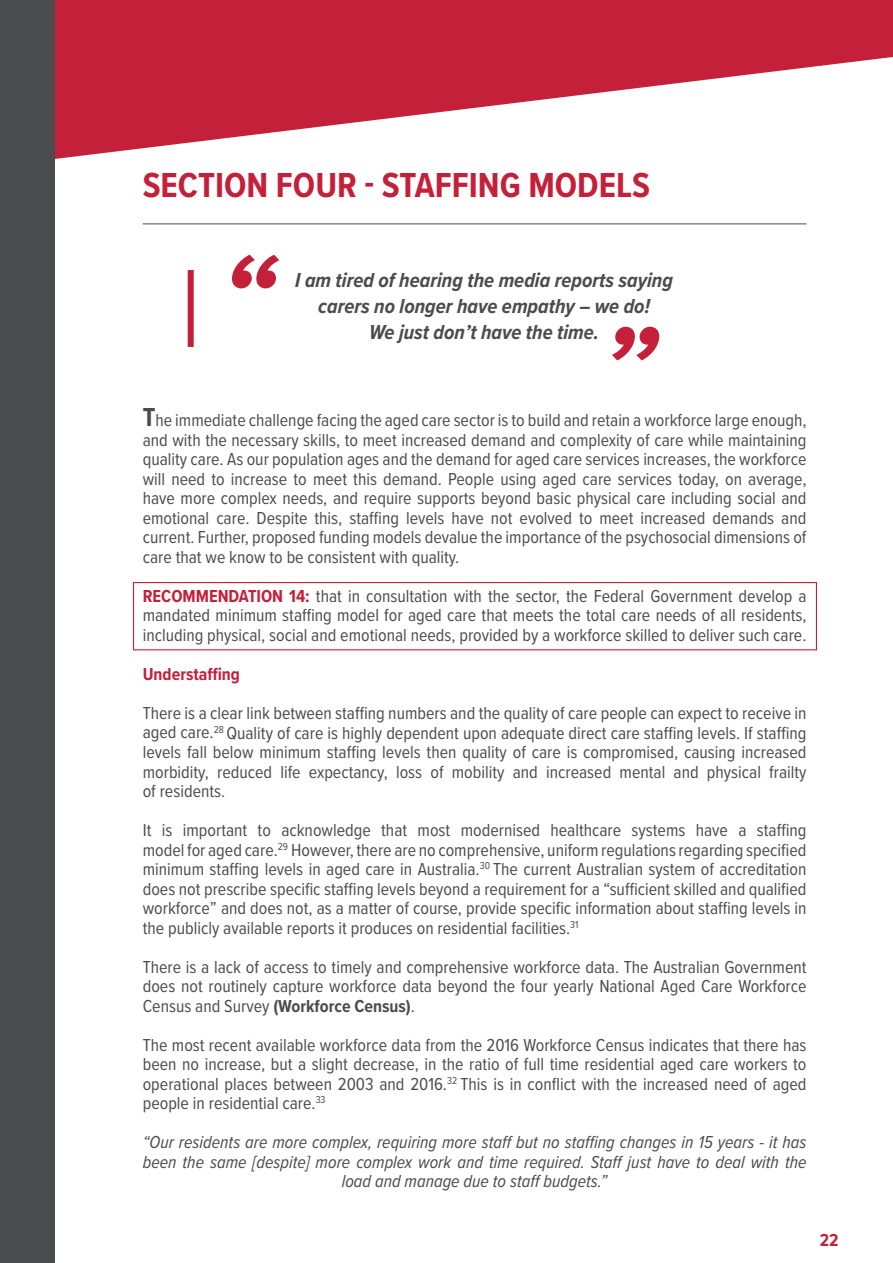
<style>
.page{position:relative;width:893px;height:1263px;background:#fff}
.page>*{position:absolute;margin:0;border:0;box-sizing:border-box;transform-origin:0 0}
.t1{font:italic 700 123.75px "Proxima Nova Cond";color:#c5203a}
.t2{font:700 36px "Proxima Nova Cond";color:#c5203a}
.t3{font:italic 700 21px "Proxima Nova Cond";color:#4b4c4d}
.t4{font:18px/19.5px "Proxima Nova Cond";color:#4b4c4d;text-align:justify}
.t5{font:italic 18px/19.5px "Proxima Nova Cond";color:#4b4c4d;text-align:center}
.t6{font:700 18px "Proxima Nova Cond";color:#c5203a}
.s1{font-weight:700;font-size:27px}
.s2{font-weight:700;color:#c5203a}
.s3{font-weight:700}
</style>
<div class="page">
<svg style="left:54px;top:0;width:839px;height:166px;fill:#c5203a"></svg>
<div style="left:0;top:0;width:54px;height:1263px;background:#4b4c4d"></div>
<hr style="left:143px;top:223px;width:663px;height:1px;background:#4b4c4d">
<div style="left:188px;top:270px;width:6px;height:77px;background:#c5203a"></div>
<div style="left:133px;top:582px;width:684px;height:68px;border:1px solid #c5203a"></div>
<p class="t2" style="left:143px;top:158px;width:509px">SECTION FOUR - STAFFING MODELS</p>
<p class="t1" style="left:220px;top:206px;width:57px">“</p>
<p class="t3" style="left:295px;top:264px;width:379px">I am tired of hearing the media reports saying</p>
<p class="t3" style="left:318px;top:291px;width:333px">carers no longer have empathy – we do!</p>
<p class="t3" style="left:369px;top:317px;width:231px">We just don’t have the time.</p>
<p class="t1" style="left:599px;top:278px;width:57px">”</p>
<p class="t4" style="left:143px;top:410px;width:665px"><span class="s1">T</span>he immediate challenge facing the aged care sector is to build and retain a workforce large enough,</p>
<p class="t4" style="left:143px;top:429px;width:665px">and with the necessary skills, to meet increased demand and complexity of care while maintaining quality care. As our population ages and the demand for aged care services increases, the workforce will need to increase to meet this demand. People using aged care services today, on average, have more complex needs, and require supports beyond basic physical care including social and emotional care. Despite this, staffing levels have not evolved to meet increased demands and current. Further, proposed funding models devalue the importance of the psychosocial dimensions of care that we know to be consistent with quality.</p>
<p class="t4" style="left:143px;top:585px;width:665px"><span class="s2">RECOMMENDATION 14:</span> that in consultation with the sector, the Federal Government develop a mandated minimum staffing model for aged care that meets the total care needs of all residents, including physical, social and emotional needs, provided by a workforce skilled to deliver such care.</p>
<p class="t6" style="left:143px;top:661px;width:99px">Understaffing</p>
<p class="t4" style="left:143px;top:702px;width:665px">There is a clear link between staffing numbers and the quality of care people can expect to receive in aged care.<sup>28</sup> Quality of care is highly dependent upon adequate direct care staffing levels. If staffing levels fall below minimum staffing levels then quality of care is compromised, causing increased morbidity, reduced life expectancy, loss of mobility and increased mental and physical frailty of residents.</p>
<p class="t4" style="left:143px;top:819px;width:665px">It is important to acknowledge that most modernised healthcare systems have a staffing model for aged care.<sup>29</sup> However, there are no comprehensive, uniform regulations regarding specified minimum staffing levels in aged care in Australia.<sup>30</sup> The current Australian system of accreditation does not prescribe specific staffing levels beyond a requirement for a “sufficient skilled and qualified workforce” and does not, as a matter of course, provide specific information about staffing levels in the publicly available reports it produces on residential facilities.<sup>31</sup></p>
<p class="t4" style="left:143px;top:956px;width:665px">There is a lack of access to timely and comprehensive workforce data. The Australian Government does not routinely capture workforce data beyond the four yearly National Aged Care Workforce Census and Survey <span class="s3">(Workforce Census)</span>.</p>
<p class="t4" style="left:143px;top:1034px;width:665px">The most recent available workforce data from the 2016 Workforce Census indicates that there has been no increase, but a slight decrease, in the ratio of full time residential aged care workers to operational places between 2003 and 2016.<sup>32</sup> This is in conflict with the increased need of aged people in residential care.<sup>33</sup></p>
<p class="t5" style="left:143px;top:1131px;width:665px">“Our residents are more complex, requiring more staff but no staffing changes in 15 years - it has been the same [despite] more complex work and time required. Staff just have to deal with the load and manage due to staff budgets.”</p>
<p class="t6" style="left:820px;top:1226px;width:20px">22</p>
</div>
